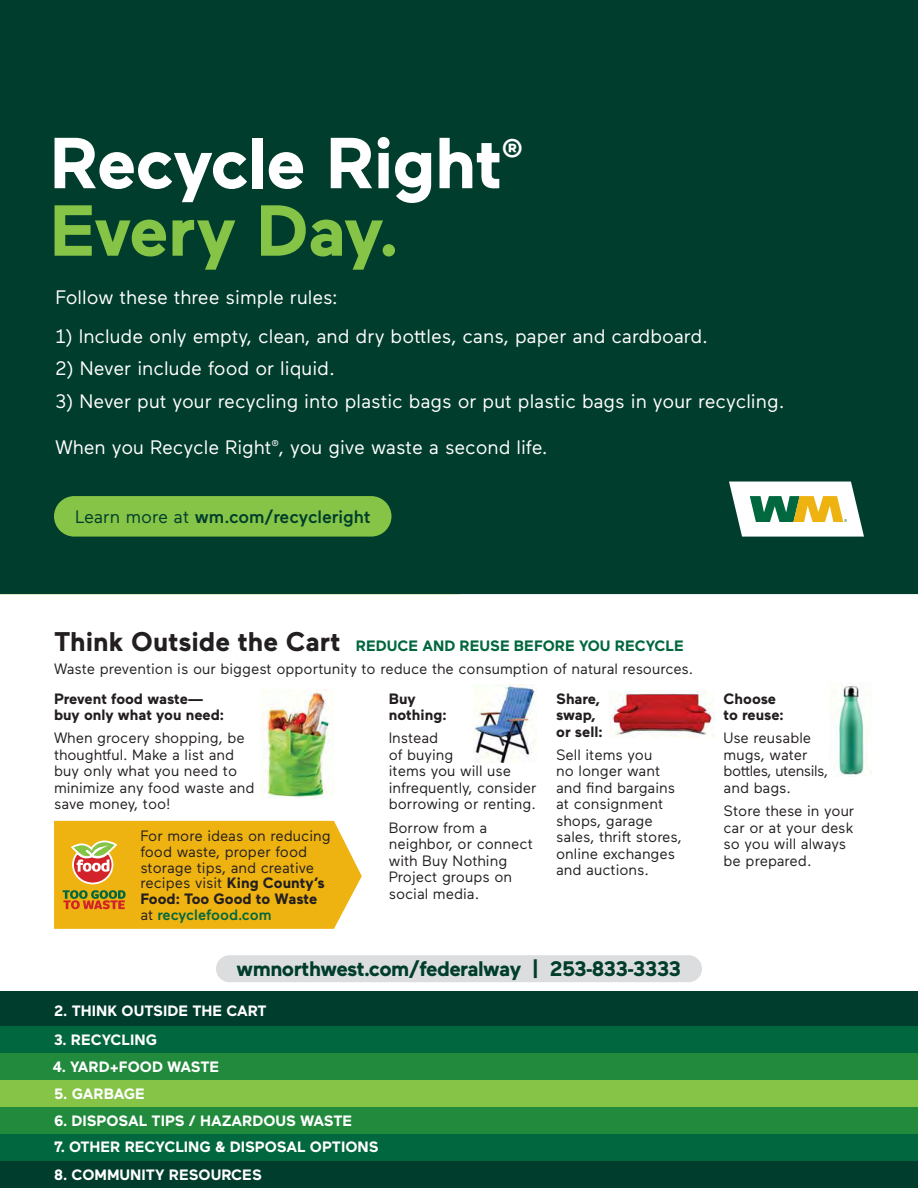
<style>
.page{position:relative;width:918px;height:1188px;background:#fff}
.page>*{position:absolute;margin:0;border:0;box-sizing:border-box;transform-origin:0 0}
.t1{font:700 72px/67.5px "Maax";letter-spacing:-.015em;color:#fff}
.t2{font:700 21px "Maax";letter-spacing:-.025em;color:#003d2c}
.t3{font:19.5px "Maax";color:#fff}
.t4{font:500 18px "Maax";color:#003d2c}
.t5{font:15px/16.5px "Maax";color:#231f20}
.t6{font:700 15px "Maax";color:#fff}
.t7{font:700 15px/16.5px "Maax";color:#231f20}
.s1{color:#85c446}
.s2{font-weight:400}
.s3{font-weight:700;font-size:27px}
.s4{font-weight:700;color:#00673e}
.s5{font-weight:700}
.s6{font-weight:500;color:#00673e}
</style>
<div class="page">
<div style="left:0;top:0;width:918px;height:594px;background:#003d2c"></div>
<div style="left:54px;top:496px;width:338px;height:41px;background:#85c446;border-radius:20px"></div>
<svg style="left:729px;top:482px;width:135px;height:55px;background:#c3ceb3"></svg>
<div style="left:0;top:991px;width:918px;height:35px;background:#003d2c"></div>
<img style="left:474px;top:685px;width:63px;height:78px">
<img style="left:261px;top:689px;width:73px;height:110px">
<img style="left:838px;top:686px;width:34px;height:91px">
<img style="left:610px;top:690px;width:104px;height:47px">
<svg style="left:54px;top:821px;width:308px;height:108px;background:#ebb221"></svg>
<div style="left:216px;top:955px;width:486px;height:27px;background:#dcddde;border-radius:14px"></div>
<div style="left:0;top:1161px;width:918px;height:27px;background:#003d2c"></div>
<div style="left:0;top:1026px;width:918px;height:27px;background:#00673e"></div>
<div style="left:0;top:1053px;width:918px;height:27px;background:#218a3c"></div>
<div style="left:0;top:1080px;width:918px;height:27px;background:#85c446"></div>
<div style="left:0;top:1107px;width:918px;height:27px;background:#218a3c"></div>
<div style="left:0;top:1134px;width:918px;height:27px;background:#00673e"></div>
<h1 class="t1" style="left:50px;top:134px;width:476px">Recycle Right<sup>®<br></sup><span class="s1">Every Day.</span></h1>
<h3 class="t3" style="left:56px;top:290px;width:284px">Follow these three simple rules:</h3>
<h3 class="t3" style="left:56px;top:329px;width:654px">1) Include only empty, clean, and dry bottles, cans, paper and cardboard.</h3>
<h3 class="t3" style="left:56px;top:361px;width:281px">2) Never include food or liquid.</h3>
<h3 class="t3" style="left:56px;top:393px;width:731px">3) Never put your recycling into plastic bags or put plastic bags in your recycling.</h3>
<h3 class="t3" style="left:56px;top:440px;width:494px">When you Recycle Right<sup>®</sup>, you give waste a second life.</h3>
<p class="t4" style="left:75px;top:510px;width:297px"><span class="s2">Learn more at</span> wm.com/recycleright</p>
<p class="t5" style="left:54px;top:635px;width:641px;line-height:23.2px"><span class="s3">Think Outside the Cart</span> <span class="s4">REDUCE AND REUSE BEFORE YOU RECYCLE<br></span>Waste prevention is our biggest opportunity to reduce the consumption of natural resources.</p>
<p class="t7" style="left:54px;top:691px;width:172px">Prevent food waste— buy only what you need:</p>
<p class="t5" style="left:54px;top:731px;width:202px">When grocery shopping, be thoughtful. Make a list and buy only what you need to minimize any food waste and save money, too!</p>
<p class="t7" style="left:556px;top:691px;width:48px">Share, swap, or sell:</p>
<p class="t5" style="left:556px;top:748px;width:127px">Sell items you<br>no longer want and find bargains at consignment shops, garage sales, thrift stores, online exchanges and auctions.</p>
<p class="t7" style="left:389px;top:691px;width:59px">Buy nothing:</p>
<p class="t5" style="left:389px;top:731px;width:149px">Instead<br>of buying<br>items you will use infrequently, consider borrowing or renting.</p>
<p class="t5" style="left:389px;top:820px;width:146px">Borrow from a neighbor, or connect with Buy Nothing<br>Project groups on social media.</p>
<p class="t5" style="left:140px;top:829px;width:192px;line-height:15.8px">For more ideas on reducing food waste, proper food storage tips, and creative recipes visit <span class="s5">King County’s<br>Food: Too Good to Waste </span>at <span class="s6">recyclefood.com</span></p>
<h2 class="t2" style="left:237px;top:960px;width:446px">wmnorthwest.com/federalway | 253-833-3333</h2>
<p class="t6" style="left:54px;top:1005px;width:214px">2. THINK OUTSIDE THE CART</p>
<p class="t6" style="left:54px;top:1033px;width:105px">3. RECYCLING</p>
<p class="t6" style="left:53px;top:1061px;width:168px">4. YARD+FOOD WASTE</p>
<p class="t6" style="left:54px;top:1087px;width:92px">5. GARBAGE</p>
<p class="t6" style="left:54px;top:1114px;width:300px">6. DISPOSAL TIPS / HAZARDOUS WASTE</p>
<p class="t6" style="left:54px;top:1141px;width:326px">7. OTHER RECYCLING &amp; DISPOSAL OPTIONS</p>
<p class="t6" style="left:54px;top:1168px;width:209px">8. COMMUNITY RESOURCES</p>
<p class="t7" style="left:724px;top:691px;width:62px">Choose to reuse:</p>
<p class="t5" style="left:724px;top:731px;width:106px">Use reusable mugs, water bottles, utensils, and bags.</p>
<p class="t5" style="left:724px;top:804px;width:132px">Store these in your car or at your desk so you will always be prepared.</p>
</div>
